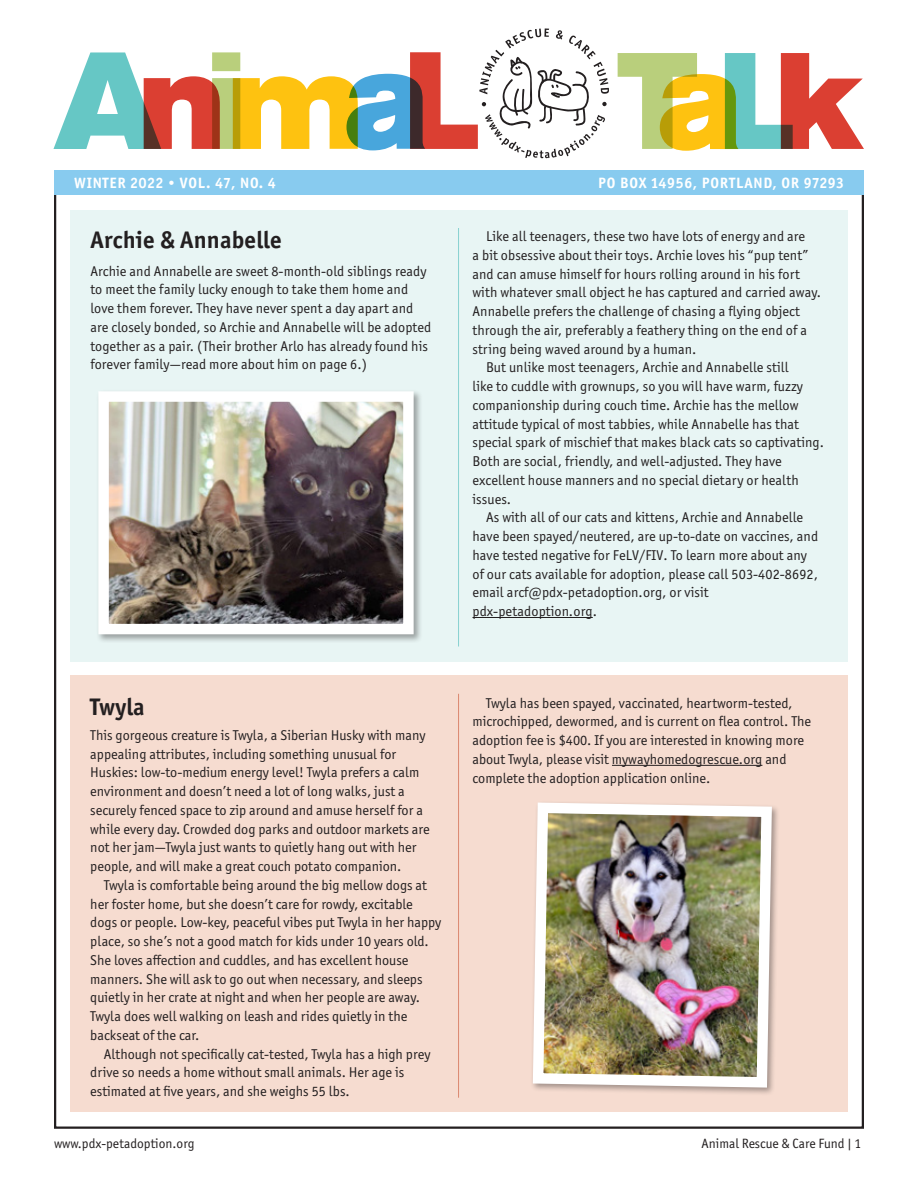
<style>
.page{position:relative;width:918px;height:1188px;background:#fff}
.page>*{position:absolute;margin:0;border:0;box-sizing:border-box;transform-origin:0 0}
.H2_Animal_Names{font:700 24px "Officina Sans ITC Pro";letter-spacing:.01em;color:#231f20}
.t1{font:700 15px "Officina Sans ITC Pro";letter-spacing:.05em;color:#fff}
.Body_Copy_9_5_12_5{font:14.25px/18.8px "Officina Sans ITC Pro";letter-spacing:.005em;color:#231f20}
.t2{font:13.5px "Officina Sans ITC Pro";color:#231f20}
</style>
<div class="page">
<div style="left:70px;top:676px;width:778px;height:436px;background:#f6dcd0"></div>
<div style="left:70px;top:210px;width:778px;height:452px;background:#e8f5f4"></div>
<div style="left:54px;top:171px;width:810px;height:24px;background:#88cbef"></div>
<svg style="left:618px;top:53px;width:246px;height:98px"></svg>
<svg style="left:53px;top:28px;width:556px;height:130px"></svg>
<hr style="left:472px;top:617px;width:121px;height:1px;background:#231f20">
<hr style="left:612px;top:765px;width:150px;height:1px;background:#231f20">
<div style="left:96px;top:389px;width:326px;height:254px;background:#231f20;opacity:.4"></div>
<img style="left:109px;top:402px;width:294px;height:221px">
<div style="left:98px;top:391px;width:316px;height:243px;border:10px solid #fff"></div>
<img style="left:532px;top:802px;width:245px;height:291px">
<hr style="left:458px;top:228px;width:1px;height:418px;background:#87d1d0">
<hr style="left:458px;top:694px;width:1px;height:404px;background:#db8970">
<p class="t1" style="left:74px;top:174px;width:203px">WINTER 2022 • VOL. 47, NO. 4</p>
<p class="t1" style="left:598px;top:174px;width:247px">PO BOX 14956, PORTLAND, OR 97293</p>
<p class="H2_Animal_Names" style="left:90px;top:225px;width:193px">Archie &amp; Annabelle</p>
<p class="Body_Copy_9_5_12_5" style="left:90px;top:261px;width:342px">Archie and Annabelle are sweet 8-month-old siblings ready to meet the family lucky enough to take them home and love them forever. They have never spent a day apart and are closely bonded, so Archie and Annabelle will be adopted together as a pair. (Their brother Arlo has already found his forever family—read more about him on page 6.)</p>
<p class="H2_Animal_Names" style="left:90px;top:692px;width:56px">Twyla</p>
<p class="Body_Copy_9_5_12_5" style="left:90px;top:726px;width:341px">This gorgeous creature is Twyla, a Siberian Husky with many appealing attributes, including something unusual for Huskies: low-to-medium energy level! Twyla prefers a calm environment and doesn’t need a lot of long walks, just a securely fenced space to zip around and amuse herself for a while every day. Crowded dog parks and outdoor markets are not her jam—Twyla just wants to quietly hang out with her people, and will make a great couch potato companion.</p>
<p class="Body_Copy_9_5_12_5" style="left:90px;top:876px;width:353px;text-indent:14px">Twyla is comfortable being around the big mellow dogs at her foster home, but she doesn’t care for rowdy, excitable dogs or people. Low-key, peaceful vibes put Twyla in her happy place, so she’s not a good match for kids under 10 years old.<br>She loves affection and cuddles, and has excellent house manners. She will ask to go out when necessary, and sleeps quietly in her crate at night and when her people are away.<br>Twyla does well walking on leash and rides quietly in the backseat of the car.</p>
<p class="Body_Copy_9_5_12_5" style="left:90px;top:1044px;width:342px;text-indent:14px">Although not specifically cat-tested, Twyla has a high prey drive so needs a home without small animals. Her age is estimated at five years, and she weighs 55 lbs.</p>
<p class="Body_Copy_9_5_12_5" style="left:472px;top:227px;width:350px;text-indent:14px">Like all teenagers, these two have lots of energy and are<br>a bit obsessive about their toys. Archie loves his “pup tent” and can amuse himself for hours rolling around in his fort with whatever small object he has captured and carried away.<br>Annabelle prefers the challenge of chasing a flying object through the air, preferably a feathery thing on the end of a string being waved around by a human.</p>
<p class="Body_Copy_9_5_12_5" style="left:472px;top:358px;width:353px;text-indent:14px">But unlike most teenagers, Archie and Annabelle still<br>like to cuddle with grownups, so you will have warm, fuzzy companionship during couch time. Archie has the mellow attitude typical of most tabbies, while Annabelle has that special spark of mischief that makes black cats so captivating.<br>Both are social, friendly, and well-adjusted. They have excellent house manners and no special dietary or health issues.</p>
<p class="Body_Copy_9_5_12_5" style="left:472px;top:508px;width:347px;text-indent:14px">As with all of our cats and kittens, Archie and Annabelle have been spayed/neutered, are up-to-date on vaccines, and have tested negative for FeLV/FIV. To learn more about any of our cats available for adoption, please call 503-402-8692, email arcf@pdx-petadoption.org, or visit pdx-petadoption.org.</p>
<p class="Body_Copy_9_5_12_5" style="left:472px;top:693px;width:340px;text-indent:14px">Twyla has been spayed, vaccinated, heartworm-tested, microchipped, dewormed, and is current on flea control. The adoption fee is $400. If you are interested in knowing more about Twyla, please visit mywayhomedogrescue.org and complete the adoption application online.</p>
<p class="t2" style="left:54px;top:1135px;width:142px">www.pdx-petadoption.org</p>
<p class="t2" style="left:702px;top:1135px;width:161px">Animal Rescue &amp; Care Fund | 1</p>
</div>
